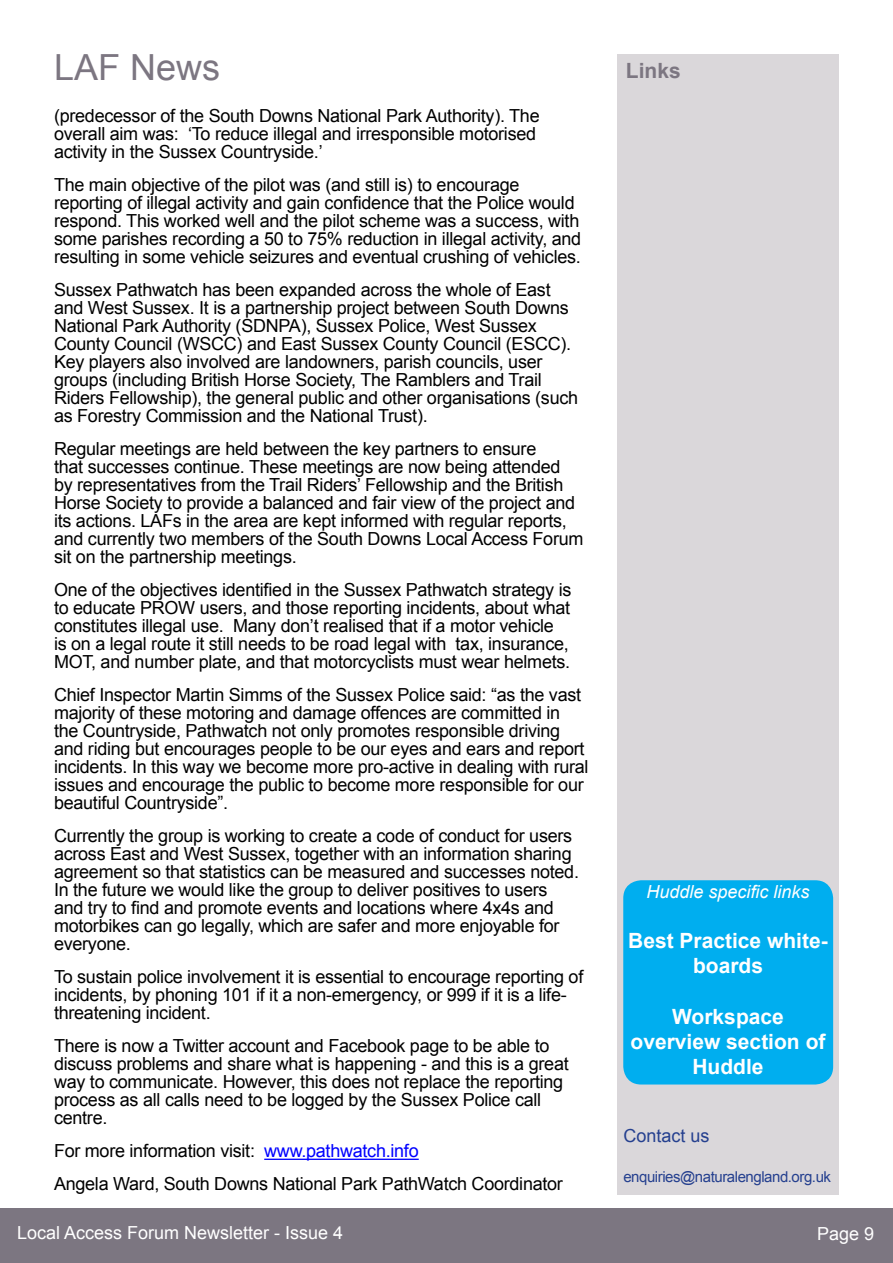
<style>
.page{position:relative;width:893px;height:1263px;background:#fff}
.page>*{position:absolute;margin:0;border:0;box-sizing:border-box;transform-origin:0 0}
.t1{font:36px "Arial";color:#7c7681}
.t2{font:700 21px/25.2px "Arial";color:#fff;text-align:center}
.t3{font:700 21px "Arial";color:#7c7681}
.t4{font:18px/18px "Arial";letter-spacing:-.015em;color:#000}
.t5{font:18px "Arial";color:#fff}
.t6{font:italic 18px "Arial";color:#fff}
.t7{font:18px "Arial";color:#25408f}
.t8{font:15px "Arial";letter-spacing:-.03em;color:#25408f}
.s1{color:#00f}
</style>
<div class="page">
<div style="left:0;top:1209px;width:893px;height:54px;background:#7c7681"></div>
<div style="left:617px;top:54px;width:222px;height:1141px;background:#dad7da"></div>
<hr style="left:264px;top:1158px;width:155px;height:2px;background:#00f">
<div style="left:623px;top:880px;width:210px;height:204px;background:#00aeef;border-radius:18px"></div>
<h1 class="t1" style="left:54px;top:44px;width:168px">LAF News</h1>
<p class="t3" style="left:626px;top:56px;width:56px">Links</p>
<p class="t4" style="left:54px;top:107px;width:487px">(predecessor of the South Downs National Park Authority). The overall aim was: ‘To reduce illegal and irresponsible motorised activity in the Sussex Countryside.’</p>
<p class="t4" style="left:54px;top:176px;width:529px">The main objective of the pilot was (and still is) to encourage reporting of illegal activity and gain confidence that the Police would respond. This worked well and the pilot scheme was a success, with some parishes recording a 50 to 75% reduction in illegal activity, and resulting in some vehicle seizures and eventual crushing of vehicles.</p>
<p class="t4" style="left:54px;top:281px;width:526px">Sussex Pathwatch has been expanded across the whole of East and West Sussex. It is a partnership project between South Downs National Park Authority (SDNPA), Sussex Police, West Sussex County Council (WSCC) and East Sussex County Council (ESCC).<br>Key players also involved are landowners, parish councils, user groups (including British Horse Society, The Ramblers and Trail Riders Fellowship), the general public and other organisations (such as Forestry Commission and the National Trust).</p>
<p class="t4" style="left:54px;top:440px;width:531px">Regular meetings are held between the key partners to ensure<br>that successes continue. These meetings are now being attended by representatives from the Trail Riders’ Fellowship and the British Horse Society to provide a balanced and fair view of the project and its actions. LAFs in the area are kept informed with regular reports, and currently two members of the South Downs Local Access Forum sit on the partnership meetings.</p>
<p class="t4" style="left:54px;top:581px;width:519px">One of the objectives identified in the Sussex Pathwatch strategy is to educate PROW users, and those reporting incidents, about what constitutes illegal use. Many don’t realised that if a motor vehicle<br>is on a legal route it still needs to be road legal with tax, insurance, MOT, and number plate, and that motorcyclists must wear helmets.</p>
<p class="t4" style="left:54px;top:686px;width:536px">Chief Inspector Martin Simms of the Sussex Police said: “as the vast majority of these motoring and damage offences are committed in the Countryside, Pathwatch not only promotes responsible driving and riding but encourages people to be our eyes and ears and report incidents. In this way we become more pro-active in dealing with rural issues and encourage the public to become more responsible for our beautiful Countryside”.</p>
<p class="t4" style="left:54px;top:827px;width:526px">Currently the group is working to create a code of conduct for users across East and West Sussex, together with an information sharing agreement so that statistics can be measured and successes noted.<br>In the future we would like the group to deliver positives to users and try to find and promote events and locations where 4x4s and motorbikes can go legally, which are safer and more enjoyable for everyone.</p>
<p class="t4" style="left:54px;top:968px;width:531px">To sustain police involvement it is essential to encourage reporting of incidents, by phoning 101 if it a non-emergency, or 999 if it is a life&shy;threatening incident.</p>
<p class="t4" style="left:54px;top:1037px;width:516px">There is now a Twitter account and Facebook page to be able to discuss problems and share what is happening - and this is a great way to communicate. However, this does not replace the reporting process as all calls need to be logged by the Sussex Police call centre.</p>
<p class="t4" style="left:54px;top:1135px;width:510px;line-height:33px">For more information visit: <span class="s1">www.pathwatch.info<br></span>Angela Ward, South Downs National Park PathWatch Coordinator</p>
<p class="t6" style="left:646px;top:880px;width:165px">Huddle specific links</p>
<p class="t2" style="left:628px;top:929px;width:201px">Best Practice white&shy;boards</p>
<p class="t2" style="left:631px;top:1004px;width:196px">Workspace overview section of<br>Huddle</p>
<p class="t7" style="left:623px;top:1124px;width:88px">Contact us</p>
<p class="t8" style="left:623px;top:1167px;width:209px">enquiries@naturalengland.org.uk</p>
<p class="t5" style="left:17px;top:1221px;width:328px">Local Access Forum Newsletter - Issue 4</p>
<p class="t5" style="left:817px;top:1221px;width:59px">Page 9</p>
</div>
